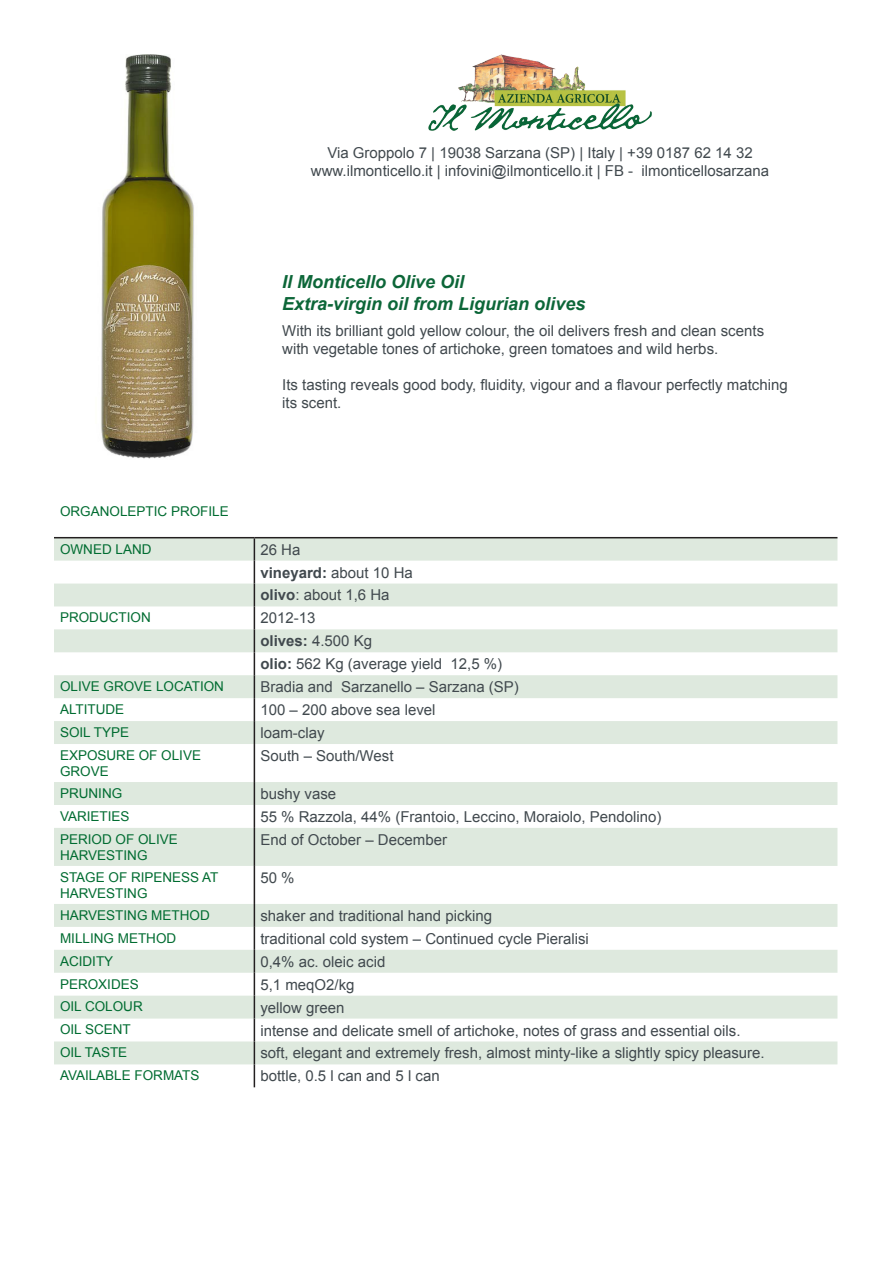
<style>
.page{position:relative;width:893px;height:1263px;background:#fff}
.page>*{position:absolute;margin:0;border:0;box-sizing:border-box;transform-origin:0 0}
.t1{font:italic 700 18px "Arial";color:#0c6638}
.t2{font:15px/18px "Arial";color:#41494e}
.t3{font:700 15px "Arial";color:#41494e}
.t4{font:13.5px/16.2px "Arial";color:#006c31}
.s1{font-weight:400}
.s2{font-weight:700}
</style>
<div class="page">
<img style="left:428px;top:54px;width:224px;height:77px">
<svg style="left:54px;top:538px;width:783px;height:526px"></svg>
<hr style="left:54px;top:537px;width:200px;height:1px;background:#231f20">
<hr style="left:254px;top:537px;width:583px;height:1px;background:#231f20">
<svg style="left:254px;top:538px;width:1px;height:206px"></svg>
<hr style="left:254px;top:744px;width:1px;height:38px;background:#231f20">
<svg style="left:254px;top:782px;width:1px;height:46px"></svg>
<hr style="left:254px;top:828px;width:1px;height:38px;background:#231f20">
<hr style="left:254px;top:866px;width:1px;height:38px;background:#231f20">
<svg style="left:254px;top:904px;width:1px;height:183px"></svg>
<img style="left:101px;top:54px;width:93px;height:405px">
<p class="t2" style="left:311px;top:144px;width:460px;text-align:center">Via Groppolo 7 | 19038 Sarzana (SP) | Italy | +39 0187 62 14 32 www.ilmonticello.it | infovini@ilmonticello.it | FB - ilmonticellosarzana</p>
<p class="t1" style="left:282px;top:270px;width:184px">Il Monticello Olive Oil</p>
<p class="t1" style="left:282px;top:291px;width:305px">Extra-virgin oil from Ligurian olives</p>
<p class="t2" style="left:282px;top:322px;width:483px">With its brilliant gold yellow colour, the oil delivers fresh and clean scents with vegetable tones of artichoke, green tomatoes and wild herbs.</p>
<p class="t2" style="left:282px;top:376px;width:507px">Its tasting reveals good body, fluidity, vigour and a flavour perfectly matching its scent.</p>
<p class="t4" style="left:60px;top:503px;width:170px">ORGANOLEPTIC PROFILE</p>
<p class="t4" style="left:60px;top:541px;width:93px">OWNED LAND</p>
<p class="t2" style="left:260px;top:540px;width:42px">26 Ha</p>
<p class="t3" style="left:260px;top:562px;width:154px">vineyard: <span class="s1">about 10 Ha</span></p>
<p class="t2" style="left:260px;top:586px;width:131px"><span class="s2">olivo</span>: about 1,6 Ha</p>
<p class="t4" style="left:60px;top:610px;width:92px">PRODUCTION</p>
<p class="t2" style="left:260px;top:609px;width:57px">2012-13</p>
<p class="t3" style="left:260px;top:631px;width:113px">olives: <span class="s1">4.500 Kg</span></p>
<p class="t2" style="left:260px;top:655px;width:243px"><span class="s2">olio:</span> 562 Kg (average yield 12,5 %)</p>
<p class="t4" style="left:60px;top:678px;width:166px">OLIVE GROVE LOCATION</p>
<p class="t2" style="left:260px;top:678px;width:260px">Bradia and Sarzanello – Sarzana (SP)</p>
<p class="t4" style="left:60px;top:701px;width:66px">ALTITUDE</p>
<p class="t2" style="left:260px;top:701px;width:177px">100 – 200 above sea level</p>
<p class="t4" style="left:60px;top:724px;width:71px">SOIL TYPE</p>
<p class="t2" style="left:260px;top:724px;width:66px">loam-clay</p>
<p class="t4" style="left:60px;top:747px;width:143px">EXPOSURE OF OLIVE<br>GROVE</p>
<p class="t2" style="left:260px;top:747px;width:135px">South – South/West</p>
<p class="t4" style="left:60px;top:785px;width:64px">PRUNING</p>
<p class="t2" style="left:260px;top:785px;width:77px">bushy vase</p>
<p class="t4" style="left:60px;top:808px;width:71px">VARIETIES</p>
<p class="t2" style="left:260px;top:808px;width:402px">55 % Razzola, 44% (Frantoio, Leccino, Moraiolo, Pendolino)</p>
<p class="t4" style="left:60px;top:831px;width:119px">PERIOD OF OLIVE<br>HARVESTING</p>
<p class="t2" style="left:260px;top:831px;width:188px">End of October – December</p>
<p class="t4" style="left:60px;top:869px;width:160px">STAGE OF RIPENESS AT<br>HARVESTING</p>
<p class="t2" style="left:260px;top:869px;width:36px">50 %</p>
<p class="t4" style="left:60px;top:907px;width:151px">HARVESTING METHOD</p>
<p class="t2" style="left:260px;top:907px;width:233px">shaker and traditional hand picking</p>
<p class="t4" style="left:60px;top:930px;width:118px">MILLING METHOD</p>
<p class="t2" style="left:260px;top:930px;width:330px">traditional cold system – Continued cycle Pieralisi</p>
<p class="t4" style="left:60px;top:953px;width:55px">ACIDITY</p>
<p class="t2" style="left:260px;top:952px;width:127px">0,4% ac. oleic acid</p>
<p class="t4" style="left:60px;top:976px;width:80px">PEROXIDES</p>
<p class="t2" style="left:260px;top:975px;width:96px">5,1 meqO2/kg</p>
<p class="t4" style="left:60px;top:999px;width:84px">OIL COLOUR</p>
<p class="t2" style="left:260px;top:998px;width:86px">yellow green</p>
<p class="t4" style="left:60px;top:1022px;width:72px">OIL SCENT</p>
<p class="t2" style="left:260px;top:1021px;width:482px">intense and delicate smell of artichoke, notes of grass and essential oils.</p>
<p class="t4" style="left:60px;top:1044px;width:69px">OIL TASTE</p>
<p class="t2" style="left:260px;top:1044px;width:506px">soft, elegant and extremely fresh, almost minty-like a slightly spicy pleasure.</p>
<p class="t4" style="left:60px;top:1067px;width:141px">AVAILABLE FORMATS</p>
<p class="t2" style="left:260px;top:1067px;width:181px">bottle, 0.5 l can and 5 l can</p>
</div>
